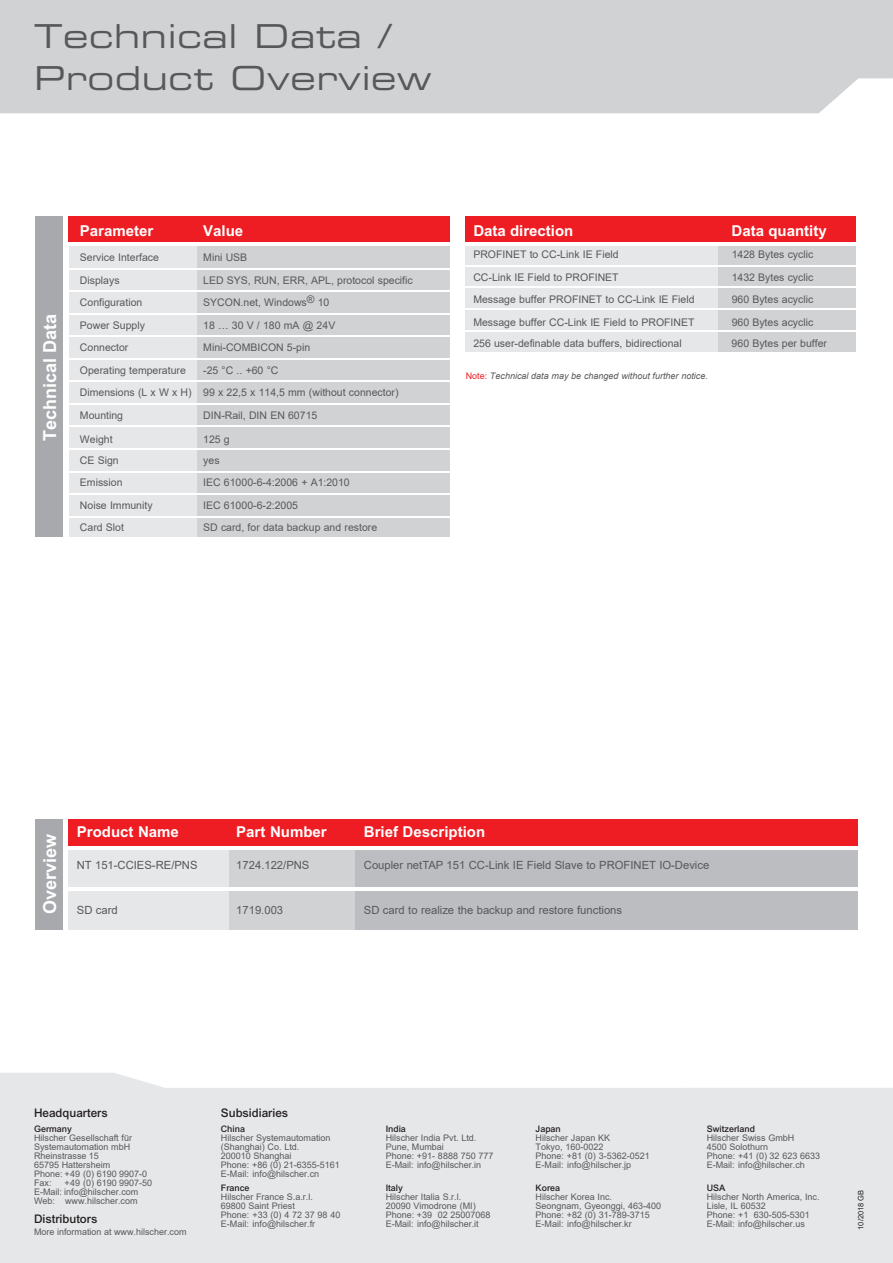
<style>
.page{position:relative;width:893px;height:1263px;background:#fff}
.page>*{position:absolute;margin:0;border:0;box-sizing:border-box;transform-origin:0 0}
.t1{font:33px/42px "Eurostile LT Extended Two";letter-spacing:.02em;color:#57585a}
.t2{font:700 18px "Arial";color:#fff}
.t3{font:700 15px "Arial";color:#fff}
.t4{font:500 11.85px "Arial";color:#231f20}
.t5{font:11.25px "Arial";color:#57585a}
.t6{font:10.5px/22.5px "Arial";color:#57585a}
.t7{font:9px/9px "Arial";color:#57585a}
.t8{font:500 9px "Arial";color:#231f20}
.t9{font:italic 9px "Arial";color:#57585a}
.t10{font:7.5px "Arial";color:#231f20}
.s1{font-style:normal;color:#ee1d23}
</style>
<div class="page">
<div style="left:0;top:0;width:893px;height:113px;background:#d1d2d4"></div>
<div style="left:0;top:1073px;width:893px;height:190px;background:#e6e7e9"></div>
<div style="left:35px;top:216px;width:28px;height:321px;background:#a8a9ad"></div>
<div style="left:69px;top:243px;width:130px;height:294px;background:#e6e7e9"></div>
<div style="left:198px;top:243px;width:252px;height:294px;background:#d1d2d4"></div>
<div style="left:69px;top:216px;width:381px;height:27px;background:#ee1d23"></div>
<hr style="left:68px;top:291px;width:383px;height:1px;background:#fff">
<hr style="left:68px;top:268px;width:383px;height:2px;background:#fff">
<hr style="left:67px;top:336px;width:385px;height:1px;background:#fff">
<hr style="left:67px;top:358px;width:385px;height:2px;background:#fff">
<hr style="left:67px;top:403px;width:387px;height:2px;background:#fff">
<hr style="left:67px;top:426px;width:385px;height:1px;background:#fff">
<hr style="left:67px;top:448px;width:385px;height:2px;background:#fff">
<hr style="left:67px;top:471px;width:385px;height:1px;background:#fff">
<hr style="left:67px;top:493px;width:385px;height:2px;background:#fff">
<hr style="left:67px;top:313px;width:383px;height:2px;background:#fff">
<hr style="left:65px;top:242px;width:390px;height:3px;background:#fff">
<hr style="left:66px;top:381px;width:387px;height:1px;background:#fff">
<hr style="left:68px;top:516px;width:385px;height:1px;background:#fff">
<div style="left:466px;top:243px;width:381px;height:109px;background:#e6e7e9"></div>
<div style="left:719px;top:243px;width:137px;height:109px;background:#d1d2d4"></div>
<div style="left:466px;top:216px;width:390px;height:27px;background:#ee1d23"></div>
<hr style="left:463px;top:308px;width:395px;height:2px;background:#fff">
<hr style="left:463px;top:286px;width:395px;height:2px;background:#fff">
<hr style="left:463px;top:330px;width:395px;height:2px;background:#fff">
<hr style="left:463px;top:242px;width:397px;height:3px;background:#fff">
<hr style="left:461px;top:265px;width:396px;height:2px;background:#fff">
<div style="left:355px;top:850px;width:502px;height:79px;background:#bcbdc0"></div>
<div style="left:228px;top:850px;width:127px;height:79px;background:#d1d2d4"></div>
<div style="left:68px;top:850px;width:160px;height:79px;background:#e6e7e9"></div>
<div style="left:68px;top:819px;width:789px;height:27px;background:#ee1d23"></div>
<hr style="left:65px;top:887px;width:796px;height:3px;background:#fff">
<div style="left:35px;top:819px;width:28px;height:110px;background:#a8a9ad"></div>
<h1 class="t1" style="left:34px;top:15px;width:399px">Technical Data /<br>Product Overview</h1>
<h2 class="t2" style="left:39px;top:441px;width:129px;rotate:-90deg">Technical Data</h2>
<h3 class="t3" style="left:80px;top:221px;width:75px">Parameter</h3>
<h3 class="t3" style="left:203px;top:221px;width:42px">Value</h3>
<p class="t6" style="left:80px;top:246px;width:81px">Service Interface</p>
<p class="t6" style="left:203px;top:246px;width:46px">Mini USB</p>
<p class="t6" style="left:80px;top:268px;width:41px">Displays</p>
<p class="t6" style="left:203px;top:268px;width:211px">LED SYS, RUN, ERR, APL, protocol specific</p>
<p class="t6" style="left:80px;top:291px;width:64px">Configuration</p>
<p class="t6" style="left:203px;top:291px;width:128px">SYCON.net, Windows® 10</p>
<p class="t6" style="left:80px;top:314px;width:67px">Power Supply</p>
<p class="t6" style="left:203px;top:314px;width:134px">18 … 30 V / 180 mA @ 24V</p>
<p class="t6" style="left:80px;top:336px;width:50px">Connector</p>
<p class="t6" style="left:203px;top:336px;width:109px">Mini-COMBICON 5-pin</p>
<p class="t6" style="left:80px;top:359px;width:107px">Operating temperature</p>
<p class="t6" style="left:80px;top:359px;width:320px;text-indent:123px">-25 °C .. +60 °C<br>Dimensions (L x W x H) 99 x 22,5 x 114,5 mm (without connector)<br>Mounting</p>
<p class="t6" style="left:203px;top:404px;width:116px">DIN-Rail, DIN EN 60715</p>
<p class="t6" style="left:80px;top:428px;width:34px">Weight</p>
<p class="t6" style="left:203px;top:428px;width:28px">125 g</p>
<p class="t6" style="left:80px;top:449px;width:40px">CE Sign</p>
<p class="t6" style="left:203px;top:449px;width:18px">yes</p>
<p class="t6" style="left:80px;top:471px;width:44px">Emission</p>
<p class="t6" style="left:203px;top:471px;width:148px">IEC 61000-6-4:2006 + A1:2010</p>
<p class="t6" style="left:80px;top:494px;width:74px">Noise Immunity</p>
<p class="t6" style="left:203px;top:494px;width:96px">IEC 61000-6-2:2005</p>
<p class="t6" style="left:80px;top:516px;width:46px">Card Slot</p>
<p class="t6" style="left:203px;top:516px;width:175px">SD card, for data backup and restore</p>
<h3 class="t3" style="left:473px;top:221px;width:102px">Data direction</h3>
<h3 class="t3" style="left:732px;top:221px;width:97px">Data quantity</h3>
<p class="t6" style="left:473px;top:243px;width:147px">PROFINET to CC-Link IE Field</p>
<p class="t6" style="left:732px;top:243px;width:83px">1428 Bytes cyclic</p>
<p class="t6" style="left:473px;top:265px;width:147px">CC-Link IE Field to PROFINET</p>
<p class="t6" style="left:732px;top:265px;width:83px">1432 Bytes cyclic</p>
<p class="t6" style="left:473px;top:288px;width:223px">Message buffer PROFINET to CC-Link IE Field</p>
<p class="t6" style="left:732px;top:288px;width:83px">960 Bytes acyclic</p>
<p class="t6" style="left:473px;top:311px;width:223px">Message buffer CC-Link IE Field to PROFINET</p>
<p class="t6" style="left:732px;top:311px;width:83px">960 Bytes acyclic</p>
<p class="t6" style="left:473px;top:332px;width:210px">256 user-definable data buffers, bidirectional</p>
<p class="t6" style="left:732px;top:332px;width:97px">960 Bytes per buffer</p>
<p class="t9" style="left:466px;top:370px;width:244px"><span class="s1">Note:</span> Technical data may be changed without further notice.</p>
<h2 class="t2" style="left:39px;top:914px;width:82px;rotate:-90deg">Overview</h2>
<h3 class="t3" style="left:77px;top:823px;width:104px">Product Name</h3>
<h3 class="t3" style="left:236px;top:823px;width:92px">Part Number</h3>
<h3 class="t3" style="left:364px;top:823px;width:123px">Brief Description</h3>
<p class="t5" style="left:77px;top:857px;width:122px">NT 151-CCIES-RE/PNS</p>
<p class="t5" style="left:236px;top:857px;width:75px">1724.122/PNS</p>
<p class="t5" style="left:364px;top:857px;width:347px">Coupler netTAP 151 CC-Link IE Field Slave to PROFINET IO-Device</p>
<p class="t5" style="left:77px;top:902px;width:42px">SD card</p>
<p class="t5" style="left:236px;top:902px;width:48px">1719.003</p>
<p class="t5" style="left:364px;top:902px;width:260px">SD card to realize the backup and restore functions</p>
<h3 class="t4" style="left:34px;top:1105px;width:75px">Headquarters</h3>
<p class="t8" style="left:34px;top:1123px;width:39px">Germany</p>
<p class="t7" style="left:34px;top:1133px;width:115px">Hilscher Gesellschaft für<br>Systemautomation mbH<br>Rheinstrasse 15<br>65795 Hattersheim<br>Phone: +49 (0) 6190 9907-0<br>Fax:</p>
<p class="t7" style="left:34px;top:1178px;width:120px;text-indent:31px">+49 (0) 6190 9907-50<br>E-Mail: info@hilscher.com<br>Web: www.hilscher.com</p>
<h3 class="t4" style="left:34px;top:1212px;width:65px">Distributors</h3>
<p class="t7" style="left:34px;top:1227px;width:154px">More information at www.hilscher.com</p>
<h3 class="t4" style="left:221px;top:1105px;width:69px">Subsidiaries</h3>
<p class="t8" style="left:221px;top:1123px;width:26px">China</p>
<p class="t7" style="left:221px;top:1133px;width:121px">Hilscher Systemautomation (Shanghai) Co. Ltd.<br>200010 Shanghai<br>Phone: +86 (0) 21-6355-5161<br>E-Mail: info@hilscher.cn</p>
<p class="t8" style="left:221px;top:1183px;width:30px">France</p>
<p class="t7" style="left:221px;top:1192px;width:121px">Hilscher France S.a.r.l.<br>69800 Saint Priest<br>Phone: +33 (0) 4 72 37 98 40</p>
<p class="t7" style="left:221px;top:1219px;width:96px">E-Mail: info@hilscher.fr</p>
<p class="t8" style="left:386px;top:1124px;width:22px">India</p>
<p class="t7" style="left:386px;top:1133px;width:109px">Hilscher India Pvt. Ltd.<br>Pune, Mumbai<br>Phone: +91- 8888 750 777<br>E-Mail: info@hilscher.in</p>
<p class="t8" style="left:386px;top:1183px;width:19px">Italy</p>
<p class="t7" style="left:386px;top:1192px;width:106px">Hilscher Italia S.r.l.<br>20090 Vimodrone (MI)<br>Phone: +39 02 25007068<br>E-Mail: info@hilscher.it</p>
<p class="t8" style="left:536px;top:1124px;width:27px">Japan</p>
<p class="t7" style="left:536px;top:1133px;width:116px">Hilscher Japan KK<br>Tokyo, 160-0022<br>Phone: +81 (0) 3-5362-0521<br>E-Mail: info@hilscher.jp</p>
<p class="t8" style="left:536px;top:1183px;width:26px">Korea</p>
<p class="t7" style="left:536px;top:1192px;width:127px">Hilscher Korea Inc.<br>Seongnam, Gyeonggi, 463-400<br>Phone: +82 (0) 31-789-3715<br>E-Mail: info@hilscher.kr</p>
<p class="t8" style="left:707px;top:1124px;width:50px">Switzerland</p>
<p class="t7" style="left:707px;top:1133px;width:115px">Hilscher Swiss GmbH<br>4500 Solothurn<br>Phone: +41 (0) 32 623 6633<br>E-Mail: info@hilscher.ch</p>
<p class="t8" style="left:707px;top:1183px;width:20px">USA</p>
<p class="t7" style="left:707px;top:1192px;width:114px">Hilscher North America, Inc.<br>Lisle, IL 60532<br>Phone: +1 630-505-5301<br>E-Mail: info@hilscher.us</p>
<p class="t10" style="left:855px;top:1230px;width:42px;rotate:-90deg">10/2018 GB</p>
</div>
